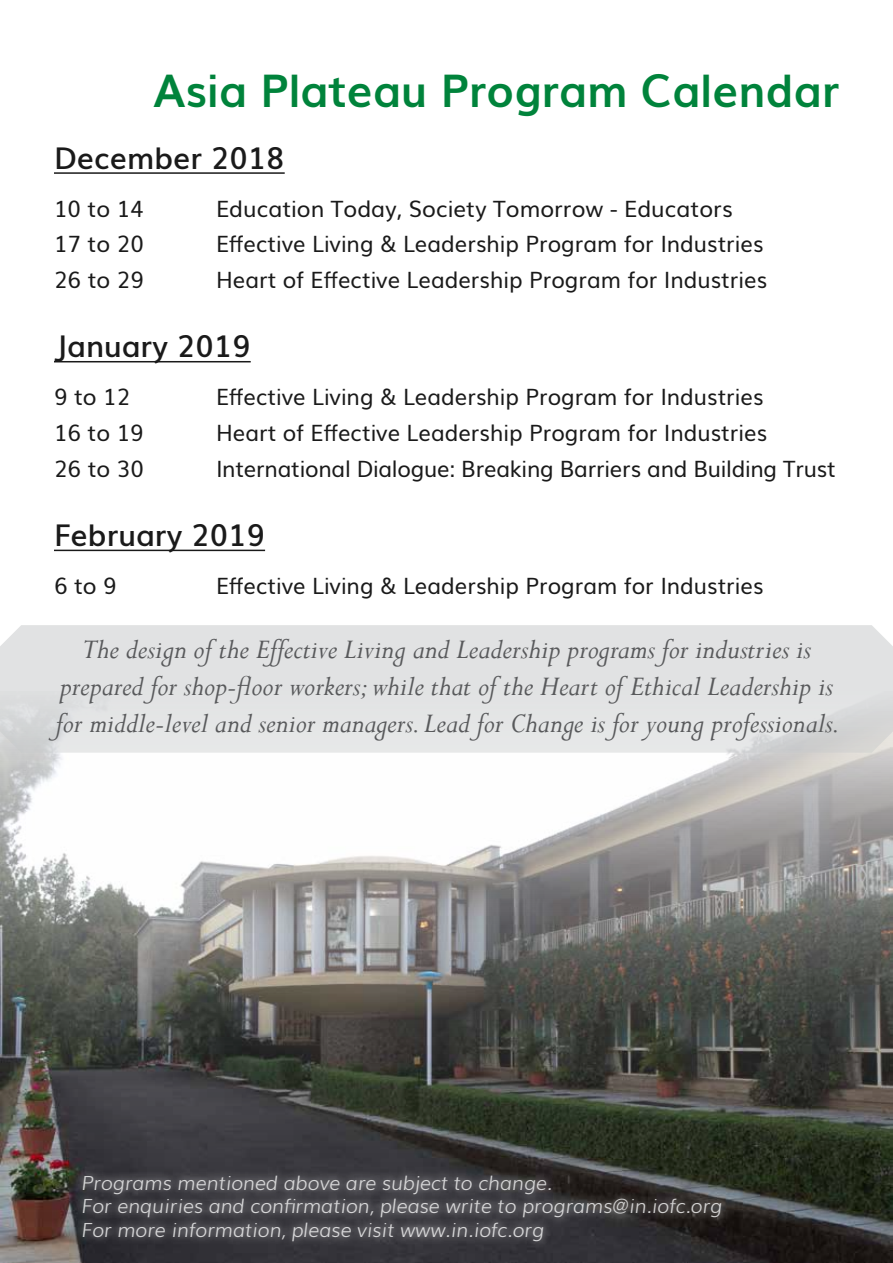
<style>
.page{position:relative;width:893px;height:1263px;background:#fff}
.page>*{position:absolute;margin:0;border:0;box-sizing:border-box;transform-origin:0 0}
.t1{font:700 45px "Muli";color:#00833b}
.t2{font:italic 30.75px/36.9px "Perpetua";color:#58595b;text-align:center}
.t3{font:600 30px "Muli";color:#1a1a1a}
.t4{font:22.5px "Muli";color:#1a1a1a}
.t5{font:italic 300 19.5px/23.4px "Muli";color:#ccc}
</style>
<div class="page">
<hr style="left:54px;top:172px;width:231px;height:2px;background:#1a1a1a">
<hr style="left:54px;top:361px;width:197px;height:1px;background:#1a1a1a">
<hr style="left:54px;top:550px;width:211px;height:1px;background:#1a1a1a">
<img style="left:0;top:753px;width:893px;height:510px">
<div style="left:0;top:625px;width:893px;height:128px;background:#e1e2e3"></div>
<h1 class="t1" style="left:153px;top:55px;width:687px">Asia Plateau Program Calendar</h1>
<h3 class="t3" style="left:54px;top:133px;width:232px">December 2018</h3>
<p class="t4" style="left:54px;top:190px;width:91px">10 to 14</p>
<p class="t4" style="left:216px;top:190px;width:518px">Education Today, Society Tomorrow - Educators</p>
<p class="t4" style="left:54px;top:226px;width:91px">17 to 20</p>
<p class="t4" style="left:216px;top:226px;width:549px">Effective Living &amp; Leadership Program for Industries</p>
<p class="t4" style="left:54px;top:261px;width:91px">26 to 29</p>
<p class="t4" style="left:216px;top:261px;width:553px">Heart of Effective Leadership Program for Industries</p>
<h3 class="t3" style="left:54px;top:322px;width:198px">January 2019</h3>
<p class="t4" style="left:54px;top:379px;width:78px">9 to 12</p>
<p class="t4" style="left:216px;top:379px;width:549px">Effective Living &amp; Leadership Program for Industries</p>
<p class="t4" style="left:54px;top:414px;width:91px">16 to 19</p>
<p class="t4" style="left:216px;top:414px;width:553px">Heart of Effective Leadership Program for Industries</p>
<p class="t4" style="left:54px;top:450px;width:91px">26 to 30</p>
<p class="t4" style="left:216px;top:450px;width:621px">International Dialogue: Breaking Barriers and Building Trust</p>
<h3 class="t3" style="left:54px;top:510px;width:213px">February 2019</h3>
<p class="t4" style="left:54px;top:568px;width:64px">6 to 9</p>
<p class="t4" style="left:216px;top:568px;width:549px">Effective Living &amp; Leadership Program for Industries</p>
<p class="t2" style="left:56px;top:630px;width:785px">The design of the Effective Living and Leadership programs for industries is prepared for shop-floor workers; while that of the Heart of Ethical Leadership is for middle-level and senior managers. Lead for Change is for young professionals.</p>
<p class="t5" style="left:82px;top:1170px;width:642px">Programs mentioned above are subject to change.<br>For enquiries and confirmation, please write to programs@in.iofc.org<br>For more information, please visit www.in.iofc.org</p>
</div>
